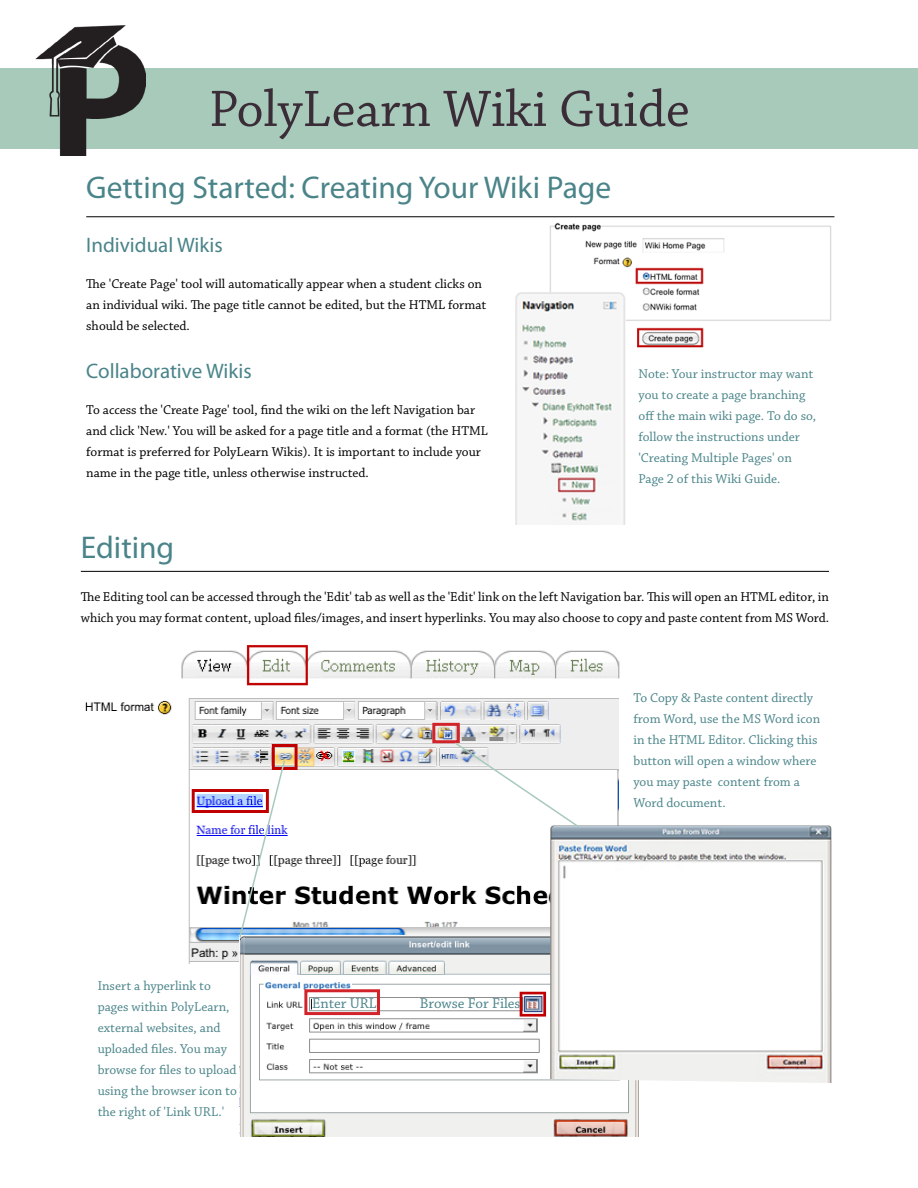
<style>
.page{position:relative;width:918px;height:1188px;background:#fff}
.page>*{position:absolute;margin:0;border:0;box-sizing:border-box;transform-origin:0 0}
.t1{font:54px "Chaparral Pro";color:#3b2d38}
.t2{font:31.5px "Myriad Pro";color:#4a8489}
.t3{font:21px "Myriad Pro";color:#4a8489}
.t4{font:15px "Chaparral Pro";color:#4a8489}
.t5{font:13.5px/21px "Chaparral Pro";color:#000}
.t6{font:13.5px/21px "Chaparral Pro";color:#4a8489}
</style>
<div class="page">
<img style="left:546px;top:217px;width:288px;height:131px">
<div style="left:0;top:68px;width:918px;height:81px;background:#a8caba"></div>
<img style="left:515px;top:293px;width:111px;height:231px">
<img style="left:36px;top:25px;width:110px;height:130px">
<hr style="left:86px;top:216px;width:748px;height:1px;background:#000">
<hr style="left:81px;top:571px;width:748px;height:1px;background:#000">
<img style="left:85px;top:698px;width:534px;height:266px">
<img style="left:239px;top:936px;width:400px;height:200px">
<img style="left:181px;top:645px;width:439px;height:41px">
<svg style="left:238px;top:759px;width:48px;height:180px"></svg>
<div style="left:432px;top:723px;width:28px;height:20px;border:3px solid #d2232a"></div>
<img style="left:550px;top:826px;width:281px;height:257px">
<div style="left:304px;top:989px;width:76px;height:26px;border:3px solid #d2232a"></div>
<svg style="left:453px;top:741px;width:127px;height:88px"></svg>
<h1 class="t1" style="left:209px;top:79px;width:482px">PolyLearn Wiki Guide</h1>
<h2 class="t2" style="left:86px;top:168px;width:527px">Getting Started: Creating Your Wiki Page</h2>
<h3 class="t3" style="left:86px;top:232px;width:138px">Individual Wikis</h3>
<p class="t5" style="left:86px;top:274px;width:402px">The 'Create Page' tool will automatically appear when a student clicks on an individual wiki. The page title cannot be edited, but the HTML format should be selected.</p>
<h3 class="t3" style="left:86px;top:358px;width:167px">Collaborative Wikis</h3>
<p class="t5" style="left:86px;top:400px;width:403px">To access the 'Create Page' tool, find the wiki on the left Navigation bar and click 'New.' You will be asked for a page title and a format (the HTML format is preferred for PolyLearn Wikis). It is important to include your name in the page title, unless otherwise instructed.</p>
<p class="t6" style="left:639px;top:364px;width:179px">Note: Your instructor may want you to create a page branching off the main wiki page. To do so, follow the instructions under 'Creating Multiple Pages' on<br>Page 2 of this Wiki Guide.</p>
<h2 class="t2" style="left:81px;top:528px;width:95px">Editing</h2>
<p class="t5" style="left:81px;top:587px;width:750px">The Editing tool can be accessed through the 'Edit' tab as well as the 'Edit' link on the left Navigation bar. This will open an HTML editor, in which you may format content, upload files/images, and insert hyperlinks. You may also choose to copy and paste content from MS Word.</p>
<p class="t6" style="left:98px;top:976px;width:141px">Insert a hyperlink to pages within PolyLearn, external websites, and uploaded files. You may browse for files to upload using the browser icon to the right of 'Link URL.'</p>
<p class="t4" style="left:312px;top:995px;width:66px">Enter URL</p>
<p class="t4" style="left:420px;top:995px;width:102px">Browse For Files</p>
<p class="t6" style="left:633px;top:688px;width:188px">To Copy &amp; Paste content directly from Word, use the MS Word icon in the HTML Editor. Clicking this button will open a window where you may paste content from a<br>Word document.</p>
</div>
